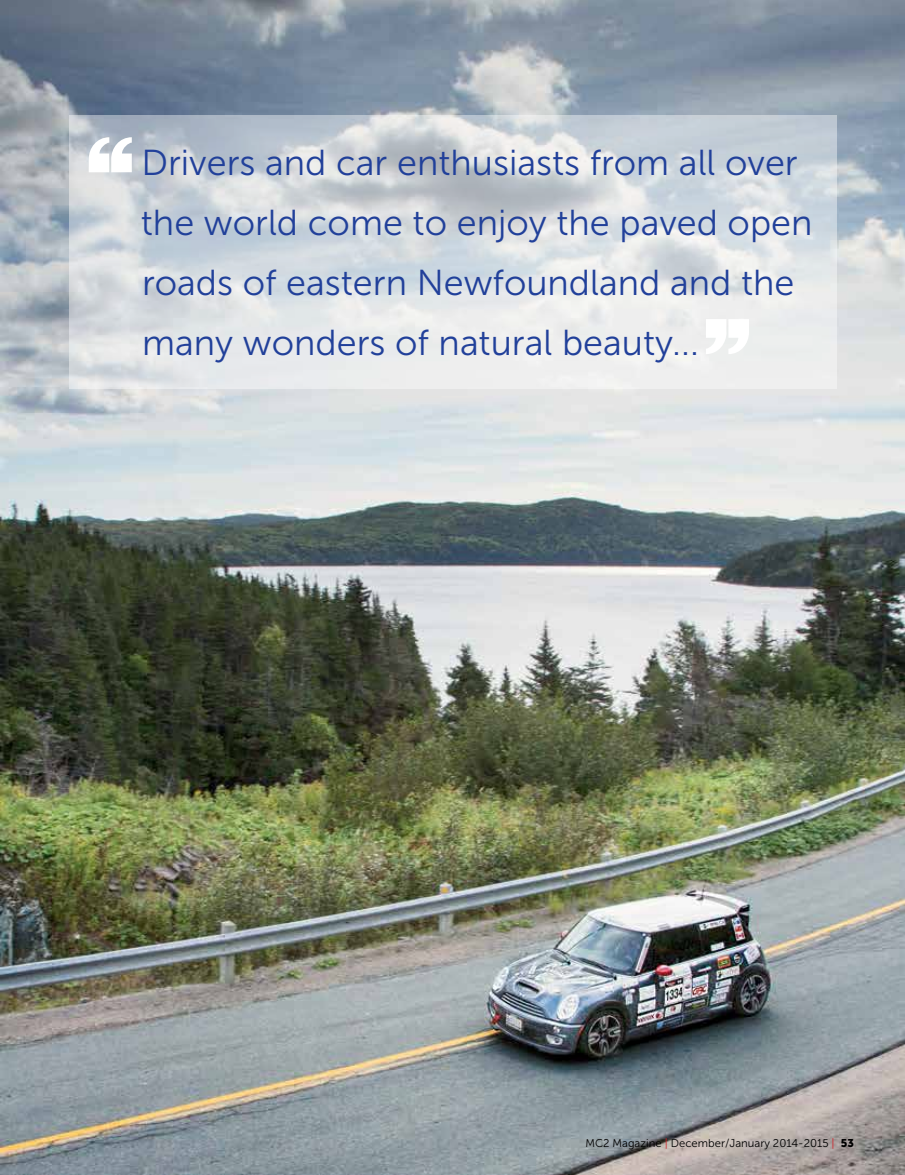
<style>
.page{position:relative;width:905px;height:1175px;background:#fff}
.page>*{position:absolute;margin:0;border:0;box-sizing:border-box;transform-origin:0 0}
.t1{font:900 87px "OL Egiziano Classic";color:#fff;scale:.9 1}
.t2{font:36px/60px "Museo Sans 300";color:#21409a}
.t3{font:11.25px "Museo Sans 300";color:#000}
.s1{color:#d2232a}
.s2{font-family:"Museo Sans 900"}
</style>
<div class="page">
<img style="left:0;top:0;width:904px;height:1174px">
<svg style="left:69px;top:115px;width:767px;height:274px;background:#d8dde0"></svg>
<h1 class="t1" style="left:89px;top:110px;width:52px">“</h1>
<p class="t2" style="left:141px;top:133px;width:673px">Drivers and car enthusiasts from all over the world come to enjoy the paved open roads of eastern Newfoundland and the many wonders of natural beauty...</p>
<h1 class="t1" style="left:706px;top:290px;width:52px">”</h1>
<p class="t3" style="left:585px;top:1137px;width:270px">MC2 Magazine <span class="s1">|</span> December/January 2014-2015 <span class="s1">|</span> <span class="s2">53</span></p>
<p class="t3" style="left:582px;top:1138px;width:270px">MC2 Magazine <span class="s1">|</span> December/January 2014-2015 <span class="s1">|</span> <span class="s2">53</span></p>
</div>
